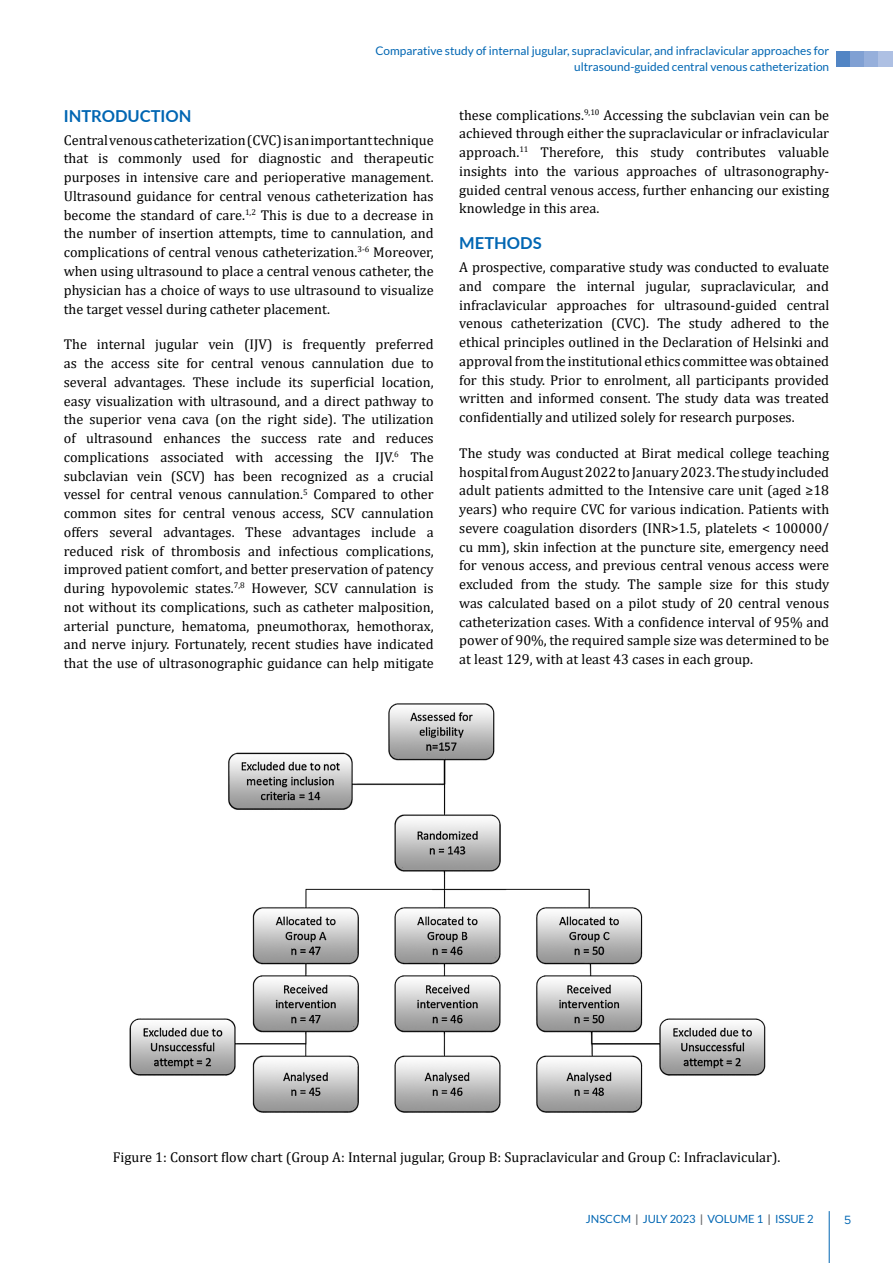
<style>
.page{position:relative;width:893px;height:1263px;background:#fff}
.page>*{position:absolute;margin:0;border:0;box-sizing:border-box;transform-origin:0 0}
.t1{font:700 16.5px "Lato";color:#0066b3}
.t2{font:14.25px/18.8px "Cambria";color:#000;text-align:justify}
.t3{font:12px "Metropolis";color:#0066b3}
.t4{font:11.85px/16.5px "Lato";color:#0066b3;text-align:right}
.t5{font:11.25px "Lato";color:#0066b3}
.s1{font-weight:700;color:#6d6e71}
</style>
<div class="page">
<img style="left:129px;top:703px;width:637px;height:410px">
<div style="left:837px;top:51px;width:14px;height:15px;background:#5285c4"></div>
<div style="left:851px;top:51px;width:14px;height:15px;background:#80a0d3"></div>
<div style="left:865px;top:51px;width:14px;height:15px;background:#96afdb"></div>
<div style="left:879px;top:51px;width:14px;height:15px;background:#aec0e3"></div>
<hr style="left:829px;top:1211px;width:1px;height:52px;background:#0066b3">
<p class="t4" style="left:375px;top:42px;width:455px">Comparative study of internal jugular, supraclavicular, and infraclavicular approaches for ultrasound-guided central venous catheterization</p>
<p class="t1" style="left:64px;top:104px;width:129px">INTRODUCTION</p>
<p class="t2" style="left:64px;top:130px;width:371px">Central venous catheterization (CVC) is an important technique that is commonly used for diagnostic and therapeutic purposes in intensive care and perioperative management.<br>Ultrasound guidance for central venous catheterization has become the standard of care.<sup>1,2</sup> This is due to a decrease in the number of insertion attempts, time to cannulation, and complications of central venous catheterization.<sup>3-6</sup> Moreover, when using ultrasound to place a central venous catheter, the physician has a choice of ways to use ultrasound to visualize the target vessel during catheter placement.</p>
<p class="t2" style="left:64px;top:335px;width:371px">The internal jugular vein (IJV) is frequently preferred as the access site for central venous cannulation due to several advantages. These include its superficial location, easy visualization with ultrasound, and a direct pathway to the superior vena cava (on the right side). The utilization of ultrasound enhances the success rate and reduces complications associated with accessing the IJV.<sup>6</sup> The subclavian vein (SCV) has been recognized as a crucial vessel for central venous cannulation.<sup>5</sup> Compared to other common sites for central venous access, SCV cannulation offers several advantages. These advantages include a reduced risk of thrombosis and infectious complications, improved patient comfort, and better preservation of patency during hypovolemic states.<sup>7,8</sup> However, SCV cannulation is not without its complications, such as catheter malposition, arterial puncture, hematoma, pneumothorax, hemothorax, and nerve injury. Fortunately, recent studies have indicated that the use of ultrasonographic guidance can help mitigate</p>
<p class="t2" style="left:459px;top:105px;width:371px">these complications.<sup>9,10</sup> Accessing the subclavian vein can be achieved through either the supraclavicular or infraclavicular approach.<sup>11</sup> Therefore, this study contributes valuable insights into the various approaches of ultrasonography&shy;guided central venous access, further enhancing our existing knowledge in this area.</p>
<p class="t1" style="left:459px;top:231px;width:84px">METHODS</p>
<p class="t2" style="left:459px;top:258px;width:371px">A prospective, comparative study was conducted to evaluate and compare the internal jugular, supraclavicular, and infraclavicular approaches for ultrasound-guided central venous catheterization (CVC). The study adhered to the ethical principles outlined in the Declaration of Helsinki and approval from the institutional ethics committee was obtained for this study. Prior to enrolment, all participants provided written and informed consent. The study data was treated confidentially and utilized solely for research purposes.</p>
<p class="t2" style="left:459px;top:444px;width:371px">The study was conducted at Birat medical college teaching hospital from August 2022 to January 2023. The study included adult patients admitted to the Intensive care unit (aged ≥18 years) who require CVC for various indication. Patients with severe coagulation disorders (INR&gt;1.5, platelets &lt; 100000/ cu mm), skin infection at the puncture site, emergency need for venous access, and previous central venous access were excluded from the study. The sample size for this study was calculated based on a pilot study of 20 central venous catheterization cases. With a confidence interval of 95% and power of 90%, the required sample size was determined to be at least 129, with at least 43 cases in each group.</p>
<p class="t2" style="left:113px;top:1147px;width:669px">Figure 1: Consort flow chart (Group A: Internal jugular, Group B: Supraclavicular and Group C: Infraclavicular).</p>
<p class="t5" style="left:586px;top:1213px;width:229px">JNSCCM <span class="s1">|</span> JULY 2023 <span class="s1">|</span> VOLUME 1 <span class="s1">|</span> ISSUE 2</p>
<p class="t3" style="left:844px;top:1212px;width:9px">5</p>
</div>
